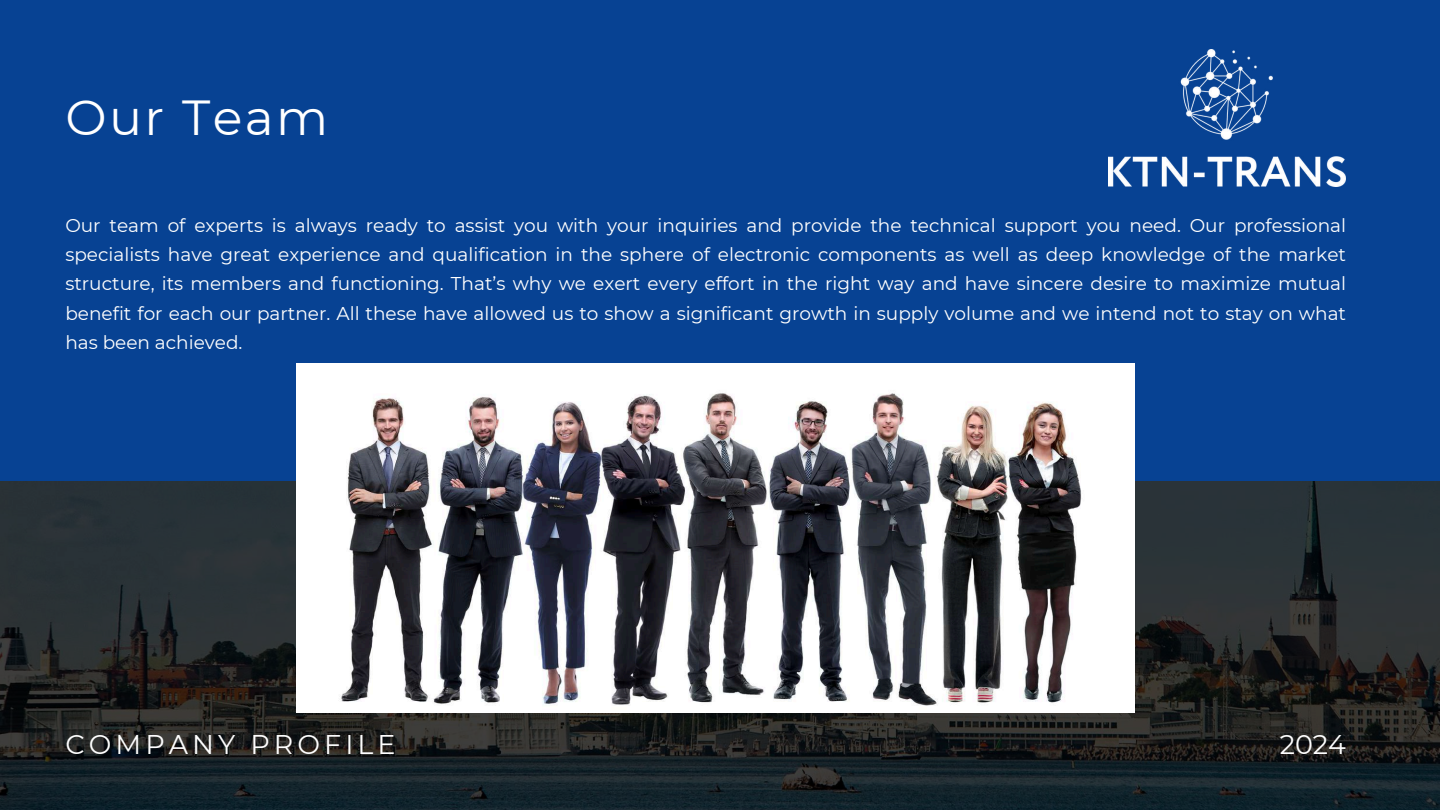
<style>
.page{position:relative;width:1440px;height:810px;background:#074293}
.page>*{position:absolute;margin:0;border:0;box-sizing:border-box;transform-origin:0 0}
.t1{font:49.1px "Montserrat";letter-spacing:.05em;color:#fff}
.t2{font:27px "Montserrat";letter-spacing:.15em;color:#fff}
.t3{font:18.5px/29.2px "Montserrat";color:#fff;text-align:justify}
</style>
<div class="page">
<svg style="left:0;top:482px;width:1440px;height:328px;background:#21272a"></svg>
<img style="left:1109px;top:50px;width:237px;height:137px">
<img style="left:297px;top:364px;width:838px;height:348px">
<h1 class="t1" style="left:65px;top:88px;width:265px">Our Team</h1>
<p class="t3" style="left:65px;top:211px;width:1282px">Our team of experts is always ready to assist you with your inquiries and provide the technical support you need. Our professional specialists have great experience and qualification in the sphere of electronic components as well as deep knowledge of the market structure, its members and functioning. That’s why we exert every effort in the right way and have sincere desire to maximize mutual benefit for each our partner. All these have allowed us to show a significant growth in supply volume and we intend not to stay on what has been achieved.</p>
<h2 class="t2" style="left:65px;top:728px;width:332px">COMPANY PROFILE</h2>
<h2 class="t2" style="left:1280px;top:728px;width:68px">2024</h2>
</div>
